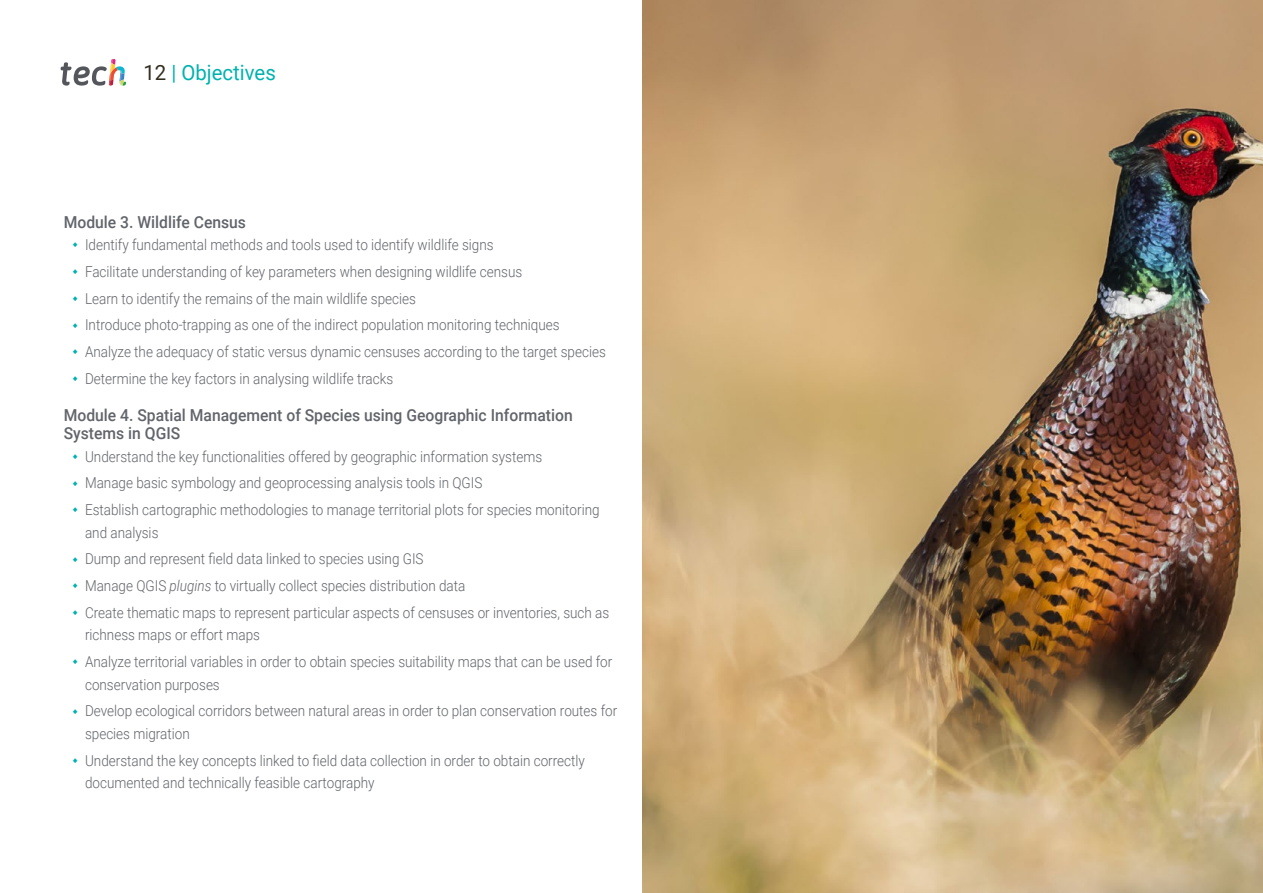
<style>
.page{position:relative;width:1263px;height:893px;background:#fff}
.page>*{position:absolute;margin:0;border:0;box-sizing:border-box;transform-origin:0 0}
.t1{font:21px "Roboto";color:#00b2af}
.t2{font:500 16.5px/18px "Roboto";color:#61646a;scale:.95 1}
.t3{font:300 15px/26.7px "Roboto";color:#61646a;scale:.9 1}
.s1{color:#312e20}
.s2{font-style:italic}
</style>
<div class="page">
<img style="left:642px;top:0;width:621px;height:893px">
<svg style="left:61px;top:59px;width:65px;height:27px"></svg>
<h1 class="t1" style="left:144px;top:57px;width:134px"><span class="s1">12</span> | Objectives</h1>
<p class="t2" style="left:64px;top:212px;width:193px">Module 3. Wildlife Census</p>
<p class="t3" style="left:85px;top:231px;width:580px">Identify fundamental methods and tools used to identify wildlife signs<br>Facilitate understanding of key parameters when designing wildlife census<br>Learn to identify the remains of the main wildlife species<br>Introduce photo-trapping as one of the indirect population monitoring techniques Analyze the adequacy of static versus dynamic censuses according to the target species Determine the key factors in analysing wildlife tracks</p>
<p class="t2" style="left:64px;top:406px;width:537px">Module 4. Spatial Management of Species using Geographic Information<br>Systems in QGIS</p>
<p class="t3" style="left:85px;top:442px;width:573px">Understand the key functionalities offered by geographic information systems<br>Manage basic symbology and geoprocessing analysis tools in QGIS<br>Establish cartographic methodologies to manage territorial plots for species monitoring</p>
<p class="t3" style="left:85px;top:518px;width:584px">and analysis<br>Dump and represent field data linked to species using GIS<br>Manage QGIS <span class="s2">plugins</span> to virtually collect species distribution data<br>Create thematic maps to represent particular aspects of censuses or inventories, such as</p>
<p class="t3" style="left:85px;top:621px;width:587px">richness maps or effort maps<br>Analyze territorial variables in order to obtain species suitability maps that can be used for</p>
<p class="t3" style="left:85px;top:670px;width:593px">conservation purposes<br>Develop ecological corridors between natural areas in order to plan conservation routes for</p>
<p class="t3" style="left:85px;top:720px;width:557px">species migration<br>Understand the key concepts linked to field data collection in order to obtain correctly</p>
<p class="t3" style="left:85px;top:769px;width:323px">documented and technically feasible cartography</p>
</div>
